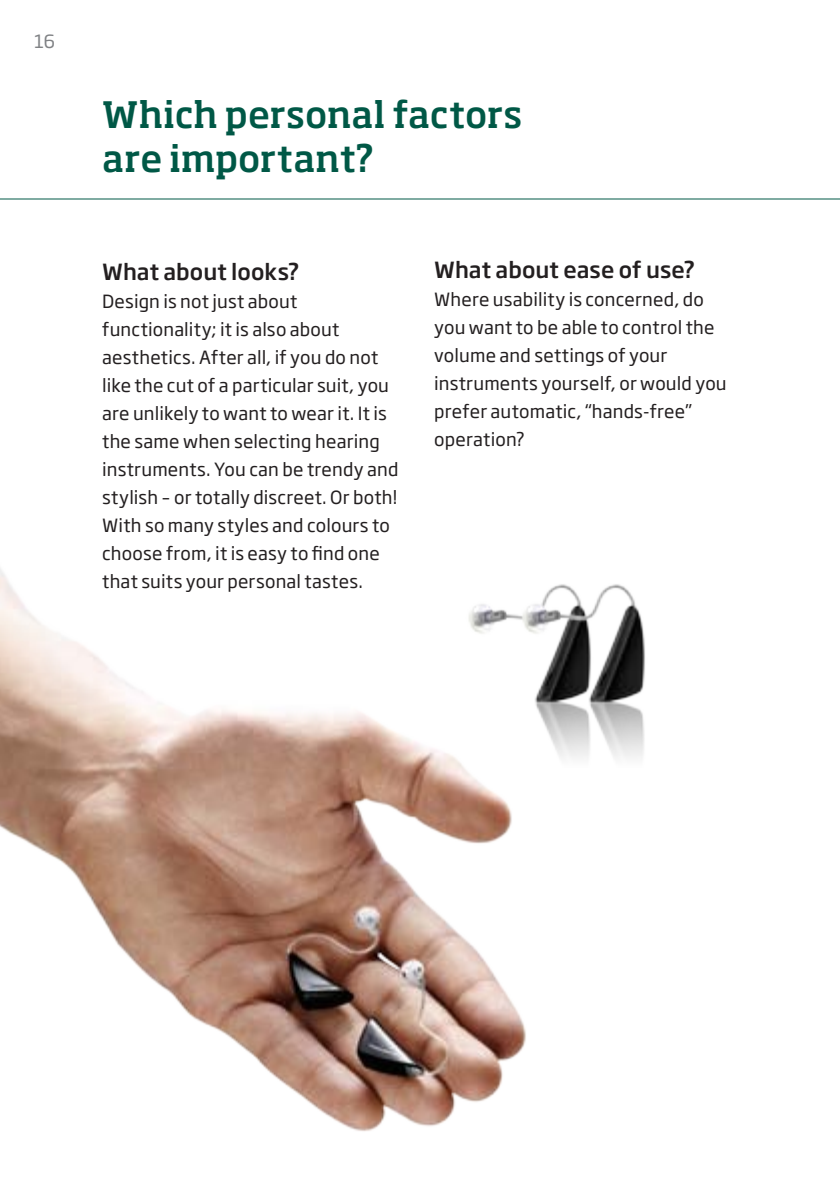
<style>
.page{position:relative;width:840px;height:1191px;background:#fff}
.page>*{position:absolute;margin:0;border:0;box-sizing:border-box;transform-origin:0 0}
.t1{font:500 36px/44px "Soho Pro";color:#005846}
.t2{font:500 22px "Soho Gothic Pro";letter-spacing:.005em;color:#231f20}
.t3{font:18px/28px "Soho Gothic Pro";letter-spacing:.01em;color:#231f20}
.t4{font:18px "Soho Gothic Pro";color:#808285}
</style>
<div class="page">
<img style="left:0;top:568px;width:526px;height:564px">
<hr style="left:0;top:198px;width:839px;height:1px;background:#005846">
<img style="left:426px;top:568px;width:54px;height:199px">
<img style="left:480px;top:568px;width:165px;height:199px">
<p class="t4" style="left:34px;top:28px;width:23px">16</p>
<h1 class="t1" style="left:102px;top:91px;width:421px">Which personal factors are important?</h1>
<p class="t2" style="left:102px;top:254px;width:199px">What about looks?</p>
<p class="t3" style="left:102px;top:286px;width:298px">Design is not just about functionality; it is also about aesthetics. After all, if you do not like the cut of a particular suit, you are unlikely to want to wear it. It is the same when selecting hearing instruments. You can be trendy and stylish – or totally discreet. Or both!<br>With so many styles and colours to choose from, it is easy to find one that suits your personal tastes.</p>
<p class="t2" style="left:434px;top:253px;width:262px">What about ease of use?</p>
<p class="t3" style="left:434px;top:284px;width:294px">Where usability is concerned, do you want to be able to control the volume and settings of your instruments yourself, or would you prefer automatic, “hands-free” operation?</p>
</div>
